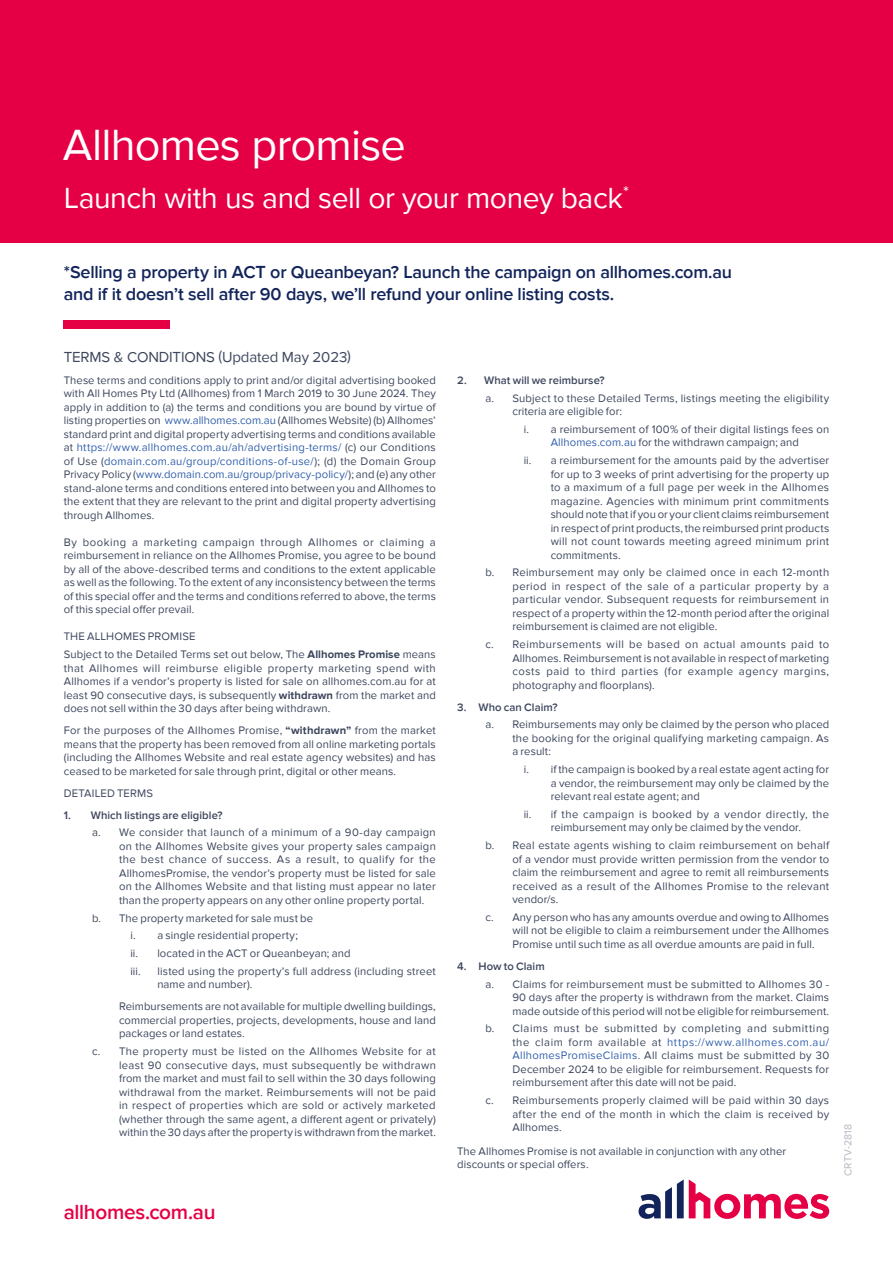
<style>
.page{position:relative;width:893px;height:1263px;background:#fff}
.page>*{position:absolute;margin:0;border:0;box-sizing:border-box;transform-origin:0 0}
.t1{font:45px "Proxima Nova";letter-spacing:-.015em;color:#fff}
.t2{font:30px "Proxima Nova";letter-spacing:-.015em;color:#fff}
.t3{font:600 21px "Proxima Nova";letter-spacing:-.015em;color:#e50046}
.t4{font:600 18px/22.5px "Proxima Nova";letter-spacing:-.015em;color:#12245b}
.t5{font:15px "Proxima Nova";letter-spacing:-.01em;color:#3c465c}
.t6{font:11.25px/13.5px "Proxima Nova";letter-spacing:.01em;color:#3c465c;text-align:justify}
.t7{font:600 11.25px "Proxima Nova";letter-spacing:.005em;color:#3c465c}
.t8{font:10.5px "Proxima Nova";letter-spacing:.01em;color:#b3b7c1}
.s1{color:#3260ab}
.s2{font-weight:700}
</style>
<div class="page">
<div style="left:0;top:0;width:893px;height:242px;background:#e50046"></div>
<svg style="left:639px;top:1179px;width:190px;height:40px"></svg>
<div style="left:64px;top:321px;width:106px;height:8px;background:#e50046"></div>
<h1 class="t1" style="left:63px;top:119px;width:345px">Allhomes promise</h1>
<h2 class="t2" style="left:64px;top:181px;width:567px">Launch with us and sell or your money back<sup>*</sup></h2>
<h3 class="t4" style="left:64px;top:261px;width:670px">*Selling a property in ACT or Queanbeyan? Launch the campaign on allhomes.com.au and if it doesn’t sell after 90 days, we’ll refund your online listing costs.</h3>
<h3 class="t5" style="left:64px;top:349px;width:289px">TERMS &amp; CONDITIONS (Updated May 2023)</h3>
<p class="t6" style="left:64px;top:373px;width:374px">These terms and conditions apply to print and/or digital advertising booked with All Homes Pty Ltd (Allhomes) from 1 March 2019 to 30 June 2024. They apply in addition to (a) the terms and conditions you are bound by virtue of listing properties on <span class="s1">www.allhomes.com.au</span> (Allhomes Website) (b) Allhomes’ standard print and digital property advertising terms and conditions available at <span class="s1">https://www.allhomes.com.au/ah/advertising-terms/</span> (c) our Conditions of Use (<span class="s1">domain.com.au/group/conditions-of-use/</span>); (d) the Domain Group Privacy Policy (<span class="s1">www.domain.com.au/group/privacy-policy/</span>); and (e) any other stand-alone terms and conditions entered into between you and Allhomes to the extent that they are relevant to the print and digital property advertising through Allhomes.</p>
<p class="t6" style="left:64px;top:535px;width:374px">By booking a marketing campaign through Allhomes or claiming a reimbursement in reliance on the Allhomes Promise, you agree to be bound by all of the above-described terms and conditions to the extent applicable as well as the following. To the extent of any inconsistency between the terms of this special offer and the terms and conditions referred to above, the terms of this special offer prevail.</p>
<p class="t6" style="left:64px;top:628px;width:374px;line-height:17.7px">THE ALLHOMES PROMISE<br>Subject to the Detailed Terms set out below, The <span class="s2">Allhomes Promise</span> means</p>
<p class="t6" style="left:64px;top:661px;width:374px">that Allhomes will reimburse eligible property marketing spend with Allhomes if a vendor’s property is listed for sale on allhomes.com.au for at least 90 consecutive days, is subsequently <span class="s2">withdrawn</span> from the market and does not sell within the 30 days after being withdrawn.</p>
<p class="t6" style="left:64px;top:724px;width:374px">For the purposes of the Allhomes Promise, <span class="s2">“withdrawn”</span> from the market means that the property has been removed from all online marketing portals (including the Allhomes Website and real estate agency websites) and has ceased to be marketed for sale through print, digital or other means.</p>
<p class="t6" style="left:64px;top:786px;width:91px">DETAILED TERMS</p>
<p class="t7" style="left:64px;top:808px;width:160px">1. Which listings are eligible?</p>
<p class="t6" style="left:119px;top:826px;width:318px;text-indent:-27px">a. We consider that launch of a minimum of a 90-day campaign on the Allhomes Website gives your property sales campaign the best chance of success. As a result, to qualify for the AllhomesPromise, the vendor’s property must be listed for sale on the Allhomes Website and that listing must appear no later than the property appears on any other online property portal.</p>
<p class="t6" style="left:130px;top:909px;width:222px;line-height:17.7px;text-align:left;text-indent:-38px">b. The property marketed for sale must be<br>i. a single residential property;<br>ii. located in the ACT or Queanbeyan; and iii.</p>
<p class="t6" style="left:157px;top:965px;width:280px">listed using the property’s full address (including street name and number).</p>
<p class="t6" style="left:119px;top:1000px;width:318px">Reimbursements are not available for multiple dwelling buildings, commercial properties, projects, developments, house and land packages or land estates.</p>
<p class="t6" style="left:119px;top:1045px;width:318px;text-indent:-27px">c. The property must be listed on the Allhomes Website for at least 90 consecutive days, must subsequently be withdrawn from the market and must fail to sell within the 30 days following withdrawal from the market. Reimbursements will not be paid in respect of properties which are sold or actively marketed (whether through the same agent, a different agent or privately) within the 30 days after the property is withdrawn from the market.</p>
<h3 class="t3" style="left:64px;top:1200px;width:153px">allhomes.com.au</h3>
<p class="t7" style="left:457px;top:374px;width:149px">2. What will we reimburse?</p>
<p class="t6" style="left:512px;top:391px;width:318px;text-indent:-27px">a. Subject to these Detailed Terms, listings meeting the eligibility criteria are eligible for:</p>
<p class="t6" style="left:524px;top:422px;width:307px;text-align:center">i. a reimbursement of 100% of their digital listings fees on<br><span class="s1">Allhomes.com.au</span> for the withdrawn campaign; and</p>
<p class="t6" style="left:551px;top:454px;width:280px;text-indent:-27px">ii. a reimbursement for the amounts paid by the advertiser for up to 3 weeks of print advertising for the property up to a maximum of a full page per week in the Allhomes magazine. Agencies with minimum print commitments should note that if you or your client claims reimbursement in respect of print products, the reimbursed print products will not count towards meeting agreed minimum print commitments.</p>
<p class="t6" style="left:512px;top:566px;width:318px;text-indent:-27px">b. Reimbursement may only be claimed once in each 12-month period in respect of the sale of a particular property by a particular vendor. Subsequent requests for reimbursement in respect of a property within the 12-month period after the original reimbursement is claimed are not eligible.</p>
<p class="t6" style="left:512px;top:638px;width:318px;text-indent:-27px">c. Reimbursements will be based on actual amounts paid to Allhomes. Reimbursement is not available in respect of marketing costs paid to third parties (for example agency margins, photography and floorplans).</p>
<p class="t7" style="left:457px;top:700px;width:102px">3. Who can Claim?</p>
<p class="t6" style="left:512px;top:718px;width:318px;text-indent:-27px">a. Reimbursements may only be claimed by the person who placed the booking for the original qualifying marketing campaign. As a result:</p>
<p class="t6" style="left:551px;top:763px;width:280px;text-indent:-27px">i. if the campaign is booked by a real estate agent acting for a vendor, the reimbursement may only be claimed by the relevant real estate agent; and</p>
<p class="t6" style="left:524px;top:808px;width:307px;text-align:center">ii. if the campaign is booked by a vendor directly, the reimbursement may only be claimed by the vendor.</p>
<p class="t6" style="left:512px;top:839px;width:318px;text-indent:-27px">b. Real estate agents wishing to claim reimbursement on behalf of a vendor must provide written permission from the vendor to claim the reimbursement and agree to remit all reimbursements received as a result of the Allhomes Promise to the relevant vendor/s.</p>
<p class="t6" style="left:512px;top:911px;width:318px;text-indent:-27px">c. Any person who has any amounts overdue and owing to Allhomes will not be eligible to claim a reimbursement under the Allhomes Promise until such time as all overdue amounts are paid in full.</p>
<p class="t7" style="left:457px;top:960px;width:89px">4. How to Claim</p>
<p class="t6" style="left:512px;top:977px;width:318px;text-indent:-27px">a. Claims for reimbursement must be submitted to Allhomes 30 - 90 days after the property is withdrawn from the market. Claims made outside of this period will not be eligible for reimbursement.</p>
<p class="t6" style="left:512px;top:1022px;width:318px;text-indent:-27px">b. Claims must be submitted by completing and submitting the claim form available at <span class="s1">https://www.allhomes.com.au/ AllhomesPromiseClaims</span>. All claims must be submitted by 30<br>December 2024 to be eligible for reimbursement. Requests for reimbursement after this date will not be paid.</p>
<p class="t6" style="left:512px;top:1094px;width:318px;text-indent:-27px">c. Reimbursements properly claimed will be paid within 30 days after the end of the month in which the claim is received by Allhomes.</p>
<p class="t6" style="left:457px;top:1144px;width:331px">The Allhomes Promise is not available in conjunction with any other discounts or special offers.</p>
<p class="t8" style="left:842px;top:1176px;width:53px;rotate:-90deg">CRTV-2818</p>
</div>
